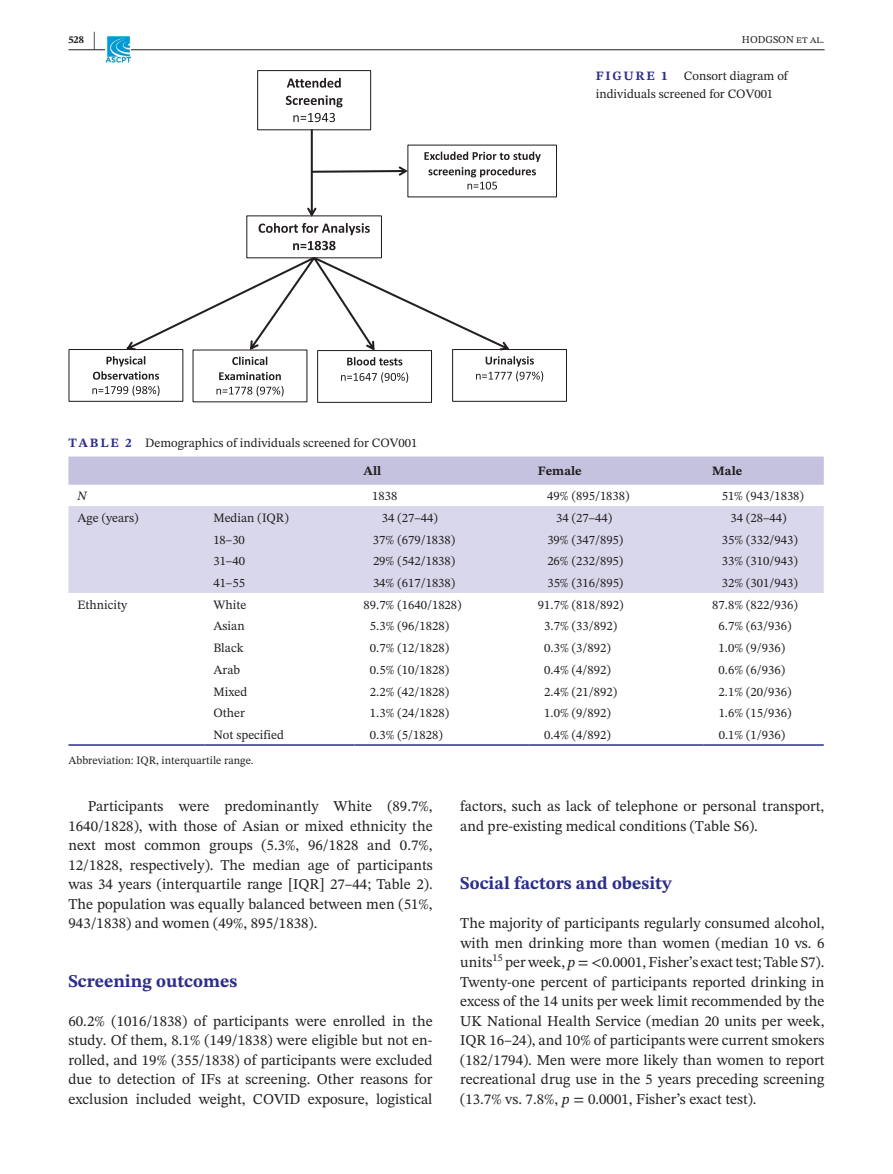
<style>
.page{position:relative;width:893px;height:1174px;background:#fff}
.page>*{position:absolute;margin:0;border:0;box-sizing:border-box;transform-origin:0 0}
.t1{font:700 18px "STIX Two Text";color:#2c2d8c}
.t2{font:15px/19.5px "STIX Two Text";color:#231f20;text-align:justify}
.t3{font:12.75px/18px "STIX Two Text";color:#231f20}
.t4{font:700 12.75px "STIX Two Text";color:#231f20}
.t5{font:700 12.75px "STIX Two Text";letter-spacing:.14em;color:#2c2d8c}
.t6{font:italic 12.75px "STIX Two Text";color:#231f20}
.t7{font:11.25px "STIX Two Text";color:#231f20}
.t8{font:10.5px "STIX Two Text";color:#231f20}
.t9{font:700 10.5px "STIX Two Text";color:#231f20}
.s1{font-size:21px}
.s2{font-weight:700;color:#2c2d8c}
.s3{font-style:italic}
</style>
<div class="page">
<hr style="left:68px;top:49px;width:756px;height:1px;background:#231f20">
<img style="left:105px;top:37px;width:26px;height:25px">
<div style="left:257px;top:70px;width:114px;height:60px;border:1px solid #231f20"></div>
<svg style="left:287px;top:78px;width:54px;height:10px"></svg>
<svg style="left:286px;top:95px;width:57px;height:12px"></svg>
<svg style="left:293px;top:113px;width:42px;height:9px"></svg>
<div style="left:317px;top:350px;width:115px;height:53px;border:1px solid #231f20"></div>
<svg style="left:347px;top:357px;width:55px;height:8px"></svg>
<svg style="left:341px;top:372px;width:67px;height:11px"></svg>
<svg style="left:232px;top:356px;width:35px;height:9px"></svg>
<svg style="left:219px;top:372px;width:62px;height:8px"></svg>
<svg style="left:216px;top:386px;width:68px;height:10px"></svg>
<div style="left:68px;top:349px;width:115px;height:53px;border:1px solid #231f20"></div>
<svg style="left:92px;top:356px;width:68px;height:40px"></svg>
<svg style="left:424px;top:152px;width:117px;height:37px"></svg>
<svg style="left:307px;top:129px;width:101px;height:86px"></svg>
<svg style="left:259px;top:223px;width:111px;height:12px"></svg>
<svg style="left:293px;top:241px;width:43px;height:9px"></svg>
<div style="left:452px;top:349px;width:115px;height:53px;border:1px solid #231f20"></div>
<svg style="left:476px;top:356px;width:67px;height:25px"></svg>
<svg style="left:126px;top:257px;width:384px;height:93px"></svg>
<svg style="left:68px;top:456px;width:756px;height:29px;background:#c5c3df"></svg>
<div style="left:68px;top:506px;width:756px;height:87px;background:#d9d7eb"></div>
<hr style="left:68px;top:744px;width:136px;height:1px;background:#2c2d8c">
<hr style="left:204px;top:744px;width:150px;height:1px;background:#2c2d8c">
<hr style="left:354px;top:744px;width:175px;height:1px;background:#2c2d8c">
<hr style="left:529px;top:744px;width:174px;height:1px;background:#2c2d8c">
<hr style="left:703px;top:744px;width:121px;height:1px;background:#2c2d8c">
<p class="t9" style="left:68px;top:32px;width:29px">528 <span class="s1">|</span></p>
<p class="t8" style="left:742px;top:32px;width:84px">HODGSON et al.</p>
<p class="t3" style="left:596px;top:66px;width:194px;text-indent:88px">Consort diagram of individuals screened for COV001</p>
<p class="t5" style="left:596px;top:66px;width:73px">FIGURE 1</p>
<p class="t3" style="left:68px;top:433px;width:350px"><span class="s2">TABLE 2</span> Demographics of individuals screened for COV001</p>
<p class="t4" style="left:363px;top:462px;width:19px">All</p>
<p class="t4" style="left:538px;top:462px;width:46px">Female</p>
<p class="t4" style="left:712px;top:462px;width:32px">Male</p>
<p class="t6" style="left:77px;top:487px;width:11px">N</p>
<p class="t3" style="left:372px;top:487px;width:27px">1838</p>
<p class="t3" style="left:547px;top:487px;width:84px">49% (895/1838)</p>
<p class="t3" style="left:722px;top:487px;width:84px">51% (943/1838)</p>
<p class="t3" style="left:77px;top:508px;width:63px">Age (years)</p>
<p class="t3" style="left:213px;top:508px;width:77px">Median (IQR)</p>
<p class="t3" style="left:382px;top:508px;width:57px">34 (27–44)</p>
<p class="t3" style="left:556px;top:508px;width:57px">34 (27–44)</p>
<p class="t3" style="left:730px;top:508px;width:57px">34 (28–44)</p>
<p class="t3" style="left:213px;top:530px;width:33px">18–30</p>
<p class="t3" style="left:373px;top:530px;width:84px">37% (679/1838)</p>
<p class="t3" style="left:547px;top:530px;width:77px">39% (347/895)</p>
<p class="t3" style="left:722px;top:530px;width:77px">35% (332/943)</p>
<p class="t3" style="left:213px;top:552px;width:33px">31–40</p>
<p class="t3" style="left:373px;top:552px;width:84px">29% (542/1838)</p>
<p class="t3" style="left:547px;top:552px;width:77px">26% (232/895)</p>
<p class="t3" style="left:722px;top:552px;width:77px">33% (310/943)</p>
<p class="t3" style="left:213px;top:573px;width:33px">41–55</p>
<p class="t3" style="left:373px;top:573px;width:84px">34% (617/1838)</p>
<p class="t3" style="left:547px;top:573px;width:77px">35% (316/895)</p>
<p class="t3" style="left:722px;top:573px;width:77px">32% (301/943)</p>
<p class="t3" style="left:78px;top:595px;width:51px">Ethnicity</p>
<p class="t3" style="left:213px;top:595px;width:34px">White</p>
<p class="t3" style="left:364px;top:595px;width:100px">89.7% (1640/1828)</p>
<p class="t3" style="left:538px;top:595px;width:87px">91.7% (818/892)</p>
<p class="t3" style="left:712px;top:595px;width:87px">87.8% (822/936)</p>
<p class="t3" style="left:213px;top:617px;width:33px">Asian</p>
<p class="t3" style="left:370px;top:617px;width:81px">5.3% (96/1828)</p>
<p class="t3" style="left:544px;top:617px;width:74px">3.7% (33/892)</p>
<p class="t3" style="left:719px;top:617px;width:74px">6.7% (63/936)</p>
<p class="t3" style="left:213px;top:639px;width:32px">Black</p>
<p class="t3" style="left:370px;top:639px;width:81px">0.7% (12/1828)</p>
<p class="t3" style="left:544px;top:639px;width:68px">0.3% (3/892)</p>
<p class="t3" style="left:719px;top:639px;width:68px">1.0% (9/936)</p>
<p class="t3" style="left:213px;top:660px;width:28px">Arab</p>
<p class="t3" style="left:370px;top:660px;width:81px">0.5% (10/1828)</p>
<p class="t3" style="left:544px;top:660px;width:68px">0.4% (4/892)</p>
<p class="t3" style="left:719px;top:660px;width:68px">0.6% (6/936)</p>
<p class="t3" style="left:213px;top:682px;width:35px">Mixed</p>
<p class="t3" style="left:370px;top:682px;width:81px">2.2% (42/1828)</p>
<p class="t3" style="left:544px;top:682px;width:74px">2.4% (21/892)</p>
<p class="t3" style="left:719px;top:682px;width:74px">2.1% (20/936)</p>
<p class="t3" style="left:213px;top:704px;width:33px">Other</p>
<p class="t3" style="left:370px;top:704px;width:81px">1.3% (24/1828)</p>
<p class="t3" style="left:544px;top:704px;width:68px">1.0% (9/892)</p>
<p class="t3" style="left:719px;top:704px;width:74px">1.6% (15/936)</p>
<p class="t3" style="left:213px;top:725px;width:72px">Not specified</p>
<p class="t3" style="left:370px;top:725px;width:74px">0.3% (5/1828)</p>
<p class="t3" style="left:544px;top:725px;width:68px">0.4% (4/892)</p>
<p class="t3" style="left:719px;top:725px;width:68px">0.1% (1/936)</p>
<p class="t7" style="left:68px;top:752px;width:187px">Abbreviation: IQR, interquartile range.</p>
<p class="t2" style="left:68px;top:796px;width:366px;text-indent:20px">Participants were predominantly White (89.7%, 1640/1828), with those of Asian or mixed ethnicity the next most common groups (5.3%, 96/1828 and 0.7%, 12/1828, respectively). The median age of participants was 34 years (interquartile range [IQR] 27–44; Table 2).<br>The population was equally balanced between men (51%, 943/1838) and women (49%, 895/1838).</p>
<p class="t1" style="left:68px;top:968px;width:170px">Screening outcomes</p>
<p class="t2" style="left:68px;top:1011px;width:366px">60.2% (1016/1838) of participants were enrolled in the study. Of them, 8.1% (149/1838) were eligible but not en&shy;rolled, and 19% (355/1838) of participants were excluded due to detection of IFs at screening. Other reasons for exclusion included weight, COVID exposure, logistical</p>
<p class="t2" style="left:460px;top:796px;width:366px">factors, such as lack of telephone or personal transport, and pre-existing medical conditions (Table S6).</p>
<p class="t1" style="left:460px;top:870px;width:213px">Social factors and obesity</p>
<p class="t2" style="left:460px;top:913px;width:366px">The majority of participants regularly consumed alcohol, with men drinking more than women (median 10 vs. 6 units</p>
<p class="t8" style="left:492px;top:949px;width:12px">15</p>
<p class="t2" style="left:460px;top:952px;width:366px;text-indent:45px">per week, <span class="s3">p</span> = &lt;0.0001, Fisher’s exacttest;Table S7).<br>Twenty-one percent of participants reported drinking in excess of the 14 units per week limit recommended by the UK National Health Service (median 20 units per week, IQR 16–24), and 10% of participants were current smokers (182/1794). Men were more likely than women to report recreational drug use in the 5 years preceding screening (13.7% vs. 7.8%, <span class="s3">p</span> = 0.0001, Fisher’s exact test).</p>
</div>
